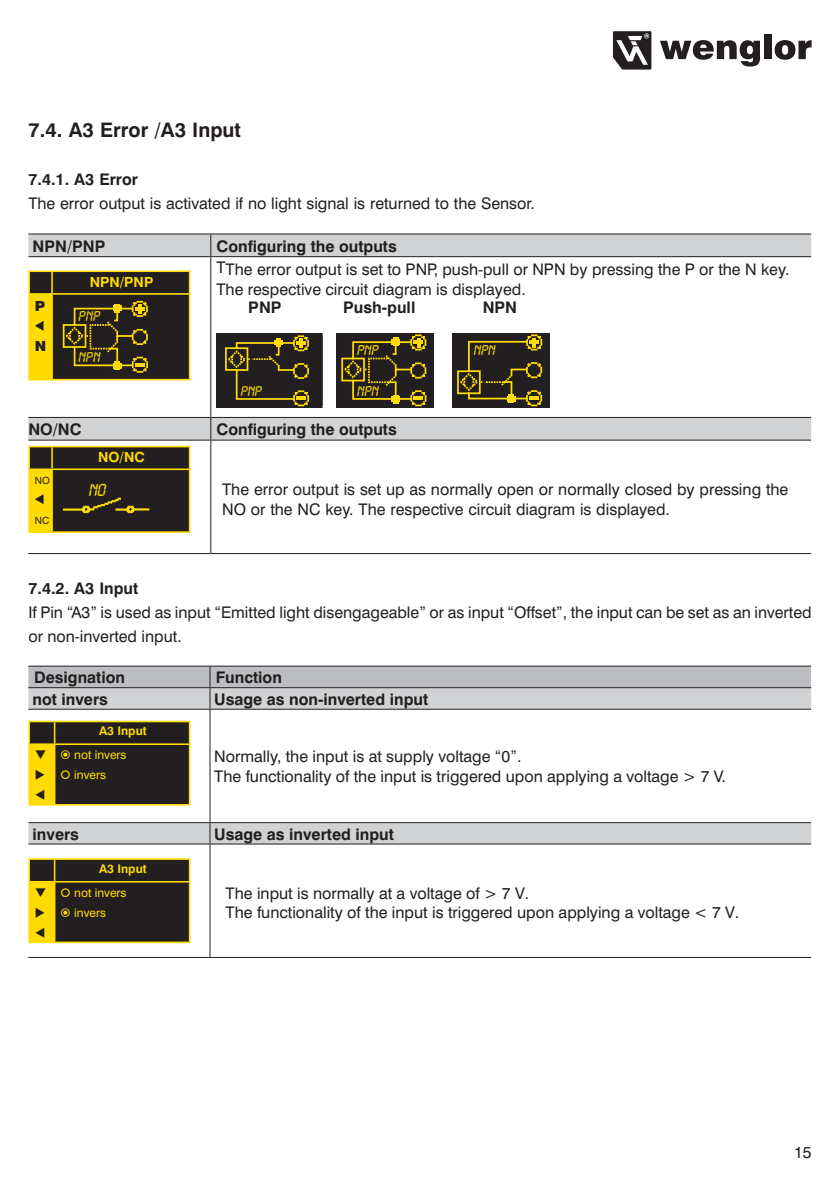
<style>
.page{position:relative;width:840px;height:1191px;background:#fff}
.page>*{position:absolute;margin:0;border:0;box-sizing:border-box;transform-origin:0 0}
.t1{font:700 20px "Swiss 721 BT";color:#231f20}
.t2{font:18.2px "Lcd D";color:#ffdc01}
.Grundschrift{font:16px/19.2px "Swiss 721 BT";color:#231f20}
.Copy{font:16px/20px "Swiss 721 BT";color:#231f20}
.Copy_Bold{font:700 16px "Swiss 721 BT";color:#231f20}
.Copy-2{font:700 16px "Swiss 721 BT";color:#231f20}
.t3{font:14.8px "Lcd D";color:#ffdc01}
.t4{font:14.6px "Lcd D";color:#ffdc01}
.Copy_Bold-2{font:700 14px "Swiss 721 BT";color:#ffdc01}
.Copy-3{font:900 14px "Swiss 721 BT";color:#231f20}
.Copy-4{font:12px/20px "Swiss 721 BT";color:#ffdc01}
.Copy_Bold-3{font:700 12px "Swiss 721 BT";color:#ffdc01}
.Copy-5{font:10px "Swiss 721 BT";color:#231f20}
</style>
<div class="page">
<svg style="left:660px;top:40px;width:99px;height:27px"></svg>
<div style="left:763px;top:34px;width:8px;height:25px;background:#231f20"></div>
<svg style="left:774px;top:40px;width:37px;height:20px"></svg>
<svg style="left:613px;top:31px;width:38px;height:39px"></svg>
<div style="left:28px;top:234px;width:782px;height:22px;background:#d1d2d4"></div>
<svg style="left:28px;top:257px;width:782px;height:296px"></svg>
<hr style="left:28px;top:233px;width:183px;height:1px;background:#231f20">
<hr style="left:211px;top:233px;width:599px;height:1px;background:#231f20">
<svg style="left:210px;top:234px;width:1px;height:22px"></svg>
<hr style="left:28px;top:256px;width:183px;height:1px;background:#231f20">
<hr style="left:211px;top:256px;width:599px;height:1px;background:#231f20">
<hr style="left:210px;top:257px;width:1px;height:160px;background:#231f20">
<hr style="left:28px;top:417px;width:183px;height:1px;background:#231f20">
<hr style="left:211px;top:417px;width:599px;height:1px;background:#231f20">
<svg style="left:210px;top:418px;width:1px;height:21px"></svg>
<hr style="left:28px;top:439px;width:183px;height:1px;background:#231f20">
<hr style="left:211px;top:439px;width:599px;height:1px;background:#231f20">
<hr style="left:210px;top:440px;width:1px;height:113px;background:#231f20">
<hr style="left:28px;top:553px;width:183px;height:1px;background:#231f20">
<hr style="left:211px;top:553px;width:599px;height:1px;background:#231f20">
<div style="left:28px;top:270px;width:169px;height:134px;background:#fff"></div>
<hr style="left:28px;top:270px;width:24px;height:2px;background:#ffdc01">
<hr style="left:52px;top:270px;width:138px;height:2px;background:#ffdc01">
<svg style="left:28px;top:271px;width:162px;height:109px;background:#54491a"></svg>
<div style="left:216px;top:333px;width:106px;height:75px;background:#231f20"></div>
<svg style="left:225px;top:335px;width:84px;height:71px"></svg>
<div style="left:336px;top:333px;width:97px;height:74px;background:#231f20"></div>
<svg style="left:341px;top:334px;width:85px;height:72px"></svg>
<div style="left:452px;top:333px;width:97px;height:74px;background:#231f20"></div>
<svg style="left:457px;top:334px;width:85px;height:72px"></svg>
<div style="left:28px;top:446px;width:169px;height:102px;background:#fff"></div>
<hr style="left:28px;top:531px;width:24px;height:2px;background:#ffdc01">
<hr style="left:52px;top:531px;width:138px;height:2px;background:#ffdc01">
<svg style="left:28px;top:446px;width:162px;height:86px;background:#4b411c"></svg>
<div style="left:28px;top:823px;width:782px;height:20px;background:#d1d2d4"></div>
<svg style="left:28px;top:709px;width:782px;height:113px"></svg>
<svg style="left:28px;top:844px;width:782px;height:113px"></svg>
<hr style="left:28px;top:665px;width:182px;height:1px;background:#231f20">
<hr style="left:210px;top:665px;width:600px;height:1px;background:#231f20">
<svg style="left:28px;top:666px;width:782px;height:42px;background:#bfc0c3"></svg>
<hr style="left:28px;top:708px;width:182px;height:1px;background:#231f20">
<hr style="left:210px;top:708px;width:600px;height:1px;background:#231f20">
<hr style="left:209px;top:709px;width:1px;height:113px;background:#231f20">
<hr style="left:28px;top:822px;width:182px;height:1px;background:#231f20">
<hr style="left:210px;top:822px;width:600px;height:1px;background:#231f20">
<svg style="left:209px;top:823px;width:1px;height:20px"></svg>
<hr style="left:28px;top:843px;width:182px;height:1px;background:#231f20">
<hr style="left:210px;top:843px;width:600px;height:1px;background:#231f20">
<hr style="left:209px;top:844px;width:1px;height:113px;background:#231f20">
<hr style="left:28px;top:957px;width:182px;height:1px;background:#231f20">
<hr style="left:210px;top:957px;width:600px;height:1px;background:#231f20">
<svg style="left:28px;top:720px;width:169px;height:91px"></svg>
<hr style="left:28px;top:720px;width:27px;height:2px;background:#ffdc01">
<hr style="left:55px;top:720px;width:135px;height:2px;background:#ffdc01">
<hr style="left:28px;top:858px;width:27px;height:2px;background:#ffdc01">
<hr style="left:55px;top:858px;width:135px;height:2px;background:#ffdc01">
<hr style="left:28px;top:941px;width:27px;height:2px;background:#ffdc01">
<hr style="left:55px;top:941px;width:135px;height:2px;background:#ffdc01">
<svg style="left:28px;top:721px;width:162px;height:84px;background:#49401c"></svg>
<svg style="left:28px;top:859px;width:162px;height:83px;background:#473e1c"></svg>
<p class="t1" style="left:28px;top:118px;width:214px">7.4. A3 Error /A3 Input</p>
<p class="Copy_Bold" style="left:28px;top:170px;width:111px">7.4.1. A3 Error</p>
<p class="Grundschrift" style="left:28px;top:194px;width:507px">The error output is activated if no light signal is returned to the Sensor.</p>
<p class="Copy_Bold" style="left:33px;top:236px;width:74px">NPN/PNP</p>
<p class="Copy_Bold" style="left:216px;top:236px;width:182px">Configuring the outputs</p>
<p class="Copy_Bold-2" style="left:90px;top:273px;width:65px">NPN/PNP</p>
<p class="Copy-3" style="left:35px;top:297px;width:12px">P</p>
<p class="Copy-3" style="left:35px;top:337px;width:13px">N</p>
<p class="Copy" style="left:216px;top:259px;width:574px">TThe error output is set to PNP, push-pull or NPN by pressing the P or the N key.<br>The respective circuit diagram is displayed.</p>
<p class="Copy-2" style="left:248px;top:298px;width:35px">PNP</p>
<p class="Copy-2" style="left:343px;top:298px;width:74px">Push-pull</p>
<p class="Copy-2" style="left:482px;top:298px;width:36px">NPN</p>
<p class="t3" style="left:78px;top:309px;width:23px">PNP</p>
<p class="t3" style="left:78px;top:350px;width:23px">NPN</p>
<p class="t3" style="left:473px;top:342px;width:23px">NPN</p>
<p class="t3" style="left:356px;top:342px;width:23px">PNP</p>
<p class="t3" style="left:356px;top:383px;width:23px">NPN</p>
<p class="t4" style="left:240px;top:383px;width:23px">PNP</p>
<p class="Copy_Bold" style="left:28px;top:420px;width:55px">NO/NC</p>
<p class="Copy_Bold" style="left:216px;top:420px;width:182px">Configuring the outputs</p>
<p class="Copy_Bold-2" style="left:98px;top:448px;width:48px">NO/NC</p>
<p class="Copy-5" style="left:35px;top:474px;width:16px">NO</p>
<p class="Copy-5" style="left:35px;top:514px;width:16px">NC</p>
<p class="t2" style="left:88px;top:480px;width:19px">NO</p>
<p class="Grundschrift" style="left:222px;top:480px;width:567px">The error output is set up as normally open or normally closed by pressing the<br>NO or the NC key. The respective circuit diagram is displayed.</p>
<p class="Copy_Bold" style="left:28px;top:578px;width:111px">7.4.2. A3 Input</p>
<p class="Grundschrift" style="left:28px;top:600px;width:784px;line-height:24px">If Pin “A3” is used as input “Emitted light disengageable” or as input “Offset”, the input can be set as an inverted or non-inverted input.</p>
<p class="Copy_Bold" style="left:34px;top:668px;width:92px">Designation</p>
<p class="Copy_Bold" style="left:215px;top:668px;width:68px">Function</p>
<p class="Copy_Bold" style="left:33px;top:689px;width:77px">not invers</p>
<p class="Copy_Bold" style="left:214px;top:689px;width:215px">Usage as non-inverted input</p>
<p class="Copy_Bold-3" style="left:99px;top:724px;width:49px">A3 Input</p>
<p class="Copy-4" style="left:74px;top:745px;width:54px">not invers invers</p>
<p class="Copy" style="left:214px;top:746px;width:308px">Normally, the input is at supply voltage “0”.</p>
<p class="Copy" style="left:214px;top:766px;width:513px">The functionality of the input is triggered upon applying a voltage &gt; 7 V.</p>
<p class="Copy_Bold" style="left:33px;top:824px;width:48px">invers</p>
<p class="Copy_Bold" style="left:214px;top:824px;width:181px">Usage as inverted input</p>
<p class="Copy_Bold-3" style="left:99px;top:861px;width:49px">A3 Input</p>
<p class="Copy-4" style="left:74px;top:882px;width:54px">not invers invers</p>
<p class="Grundschrift" style="left:225px;top:883px;width:305px">The input is normally at a voltage of &gt; 7 V.</p>
<p class="Grundschrift" style="left:225px;top:903px;width:515px">The functionality of the input is triggered upon applying a voltage &lt; 7 V.</p>
<p class="Grundschrift" style="left:793px;top:1142px;width:19px">15</p>
</div>
